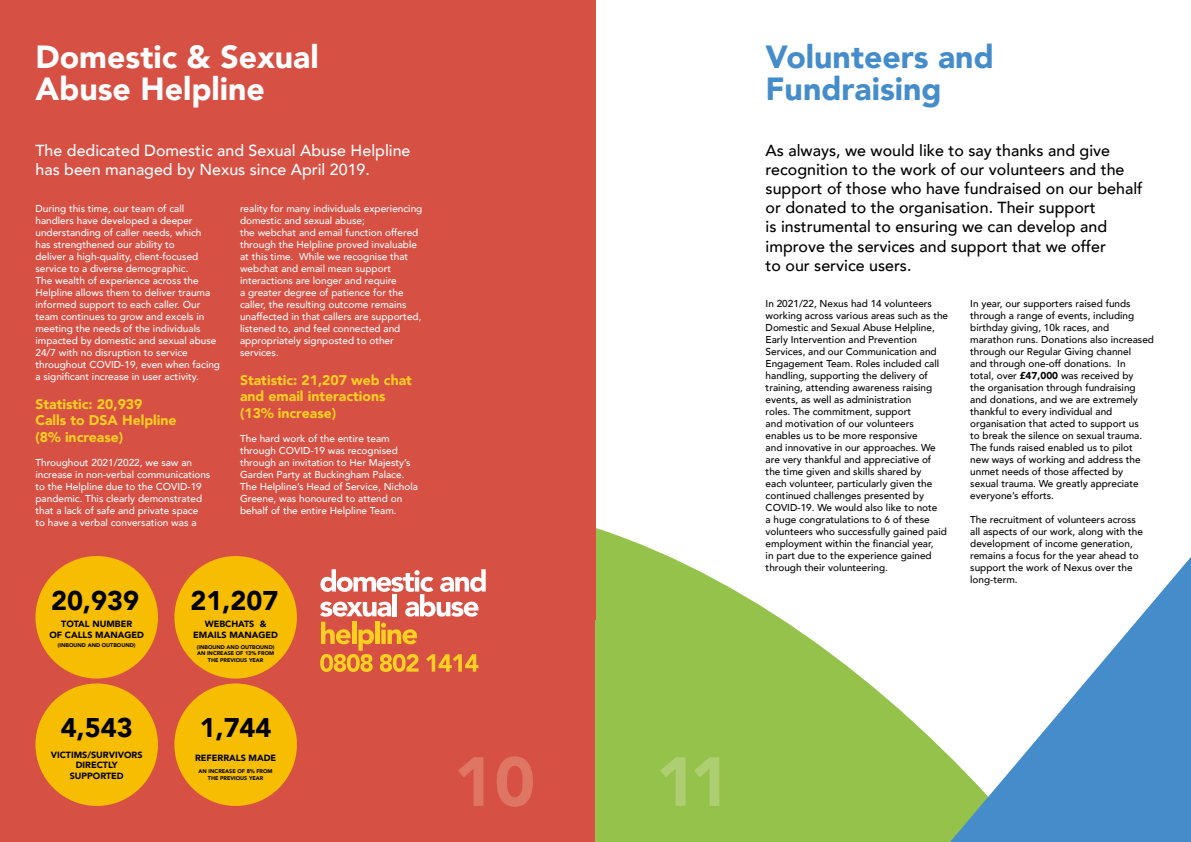
<style>
.page{position:relative;width:1191px;height:842px;background:#fff}
.page>*{position:absolute;margin:0;border:0;box-sizing:border-box;transform-origin:0 0}
.t1{font:900 68.8px "Avenir";color:#df7664}
.t2{font:900 68.8px "Avenir";color:#adce71}
.t3{font:900 32px/32px "Avenir";color:#fff}
.t4{font:900 32px/32px "Avenir";color:#458cca}
.t5{font:900 27px "Avenir";color:#000}
.t6{font:500 16px/19.2px "Avenir";color:#000}
.t7{font:500 16px/19.2px "Avenir";color:#fff}
.t8{font:900 14px/16.8px "Avenir";color:#ffcf21}
.t9{font:500 10px/12px "Avenir";color:#000}
.t10{font:500 10px/12px "Avenir";color:#fff}
.t11{font:900 9px/10.8px "Avenir";color:#000;text-align:center}
.t12{font:900 5.4px/6.5px "Avenir";color:#000;text-align:center}
.s1{font-weight:900}
</style>
<div class="page">
<svg style="left:595px;top:519px;width:135px;height:323px;fill:#94c24a"></svg>
<svg style="left:730px;top:557px;width:461px;height:285px"></svg>
<div style="left:0;top:0;width:595px;height:842px;background:#d75044"></div>
<div style="left:35px;top:556px;width:123px;height:122px;background:#f7bd00;border-radius:50%"></div>
<div style="left:174px;top:556px;width:123px;height:122px;background:#f7bd00;border-radius:50%"></div>
<div style="left:35px;top:683px;width:123px;height:123px;background:#f7bd00;border-radius:50%"></div>
<div style="left:174px;top:683px;width:123px;height:123px;background:#f7bd00;border-radius:50%"></div>
<svg style="left:320px;top:569px;width:166px;height:103px"></svg>
<div style="left:595px;top:621px;width:64px;height:221px;background:#94c24a"></div>
<p class="t3" style="left:35px;top:40px;width:285px">Domestic &amp; Sexual<br>Abuse Helpline</p>
<p class="t7" style="left:35px;top:140px;width:376px">The dedicated Domestic and Sexual Abuse Helpline has been managed by Nexus since April 2019.</p>
<p class="t10" style="left:35px;top:202px;width:186px">During this time, our team of call handlers have developed a deeper understanding of caller needs, which<br>has strengthened our ability to<br>deliver a high-quality, client-focused service to a diverse demographic.<br>The wealth of experience across the Helpline allows them to deliver trauma informed support to each caller. Our team continues to grow and excels in meeting the needs of the individuals impacted by domestic and sexual abuse 24/7 with no disruption to service throughout COVID-19, even when facing a significant increase in user activity.</p>
<p class="t8" style="left:35px;top:395px;width:143px">Statistic: 20,939<br>Calls to DSA Helpline (8% increase)</p>
<p class="t10" style="left:35px;top:456px;width:176px">Throughout 2021/2022, we saw an increase in non-verbal communications to the Helpline due to the COVID-19 pandemic. This clearly demonstrated that a lack of safe and private space to have a verbal conversation was a</p>
<p class="t10" style="left:240px;top:202px;width:184px">reality for many individuals experiencing domestic and sexual abuse;</p>
<p class="t10" style="left:240px;top:226px;width:183px">the webchat and email function offered through the Helpline proved invaluable at this time. While we recognise that webchat and email mean support interactions are longer and require<br>a greater degree of patience for the caller, the resulting outcome remains unaffected in that callers are supported, listened to, and feel connected and appropriately signposted to other services.</p>
<p class="t8" style="left:240px;top:371px;width:173px">Statistic: 21,207 web chat and email interactions (13% increase)</p>
<p class="t10" style="left:240px;top:432px;width:179px">The hard work of the entire team through COVID-19 was recognised through an invitation to Her Majesty’s Garden Party at Buckingham Palace.<br>The Helpline’s Head of Service, Nichola Greene, was honoured to attend on behalf of the entire Helpline Team.</p>
<p class="t5" style="left:51px;top:577px;width:89px">20,939</p>
<p class="t11" style="left:49px;top:618px;width:96px">TOTAL NUMBER<br>OF CALLS MANAGED</p>
<p class="t12" style="left:58px;top:642px;width:79px">(INBOUND AND OUTBOUND)</p>
<p class="t5" style="left:190px;top:577px;width:89px">21,207</p>
<p class="t11" style="left:193px;top:618px;width:86px">WEBCHATS &amp;<br>EMAILS MANAGED</p>
<p class="t12" style="left:197px;top:643px;width:79px">(INBOUND AND OUTBOUND)</p>
<p class="t12" style="left:197px;top:650px;width:79px">AN INCREASE OF 13% FROM<br>THE PREVIOUS YEAR</p>
<p class="t5" style="left:61px;top:705px;width:73px">4,543</p>
<p class="t5" style="left:200px;top:705px;width:73px">1,744</p>
<p class="t11" style="left:51px;top:749px;width:93px">VICTIMS/SURVIVORS<br>DIRECTLY<br>SUPPORTED</p>
<p class="t11" style="left:195px;top:752px;width:83px">REFERRALS MADE</p>
<p class="t12" style="left:199px;top:768px;width:75px">AN INCREASE OF 8% FROM<br>THE PREVIOUS YEAR</p>
<p class="t1" style="left:454px;top:723px;width:83px">10</p>
<p class="t4" style="left:765px;top:40px;width:230px">Volunteers and<br>Fundraising</p>
<p class="t6" style="left:765px;top:139px;width:378px">As always, we would like to say thanks and give recognition to the work of our volunteers and the support of those who have fundraised on our behalf or donated to the organisation. Their support<br>is instrumental to ensuring we can develop and improve the services and support that we offer<br>to our service users.</p>
<p class="t9" style="left:765px;top:297px;width:184px">In 2021/22, Nexus had 14 volunteers working across various areas such as the Domestic and Sexual Abuse Helpline, Early Intervention and Prevention Services, and our Communication and Engagement Team. Roles included call handling, supporting the delivery of training, attending awareness raising events, as well as administration<br>roles. The commitment, support<br>and motivation of our volunteers enables us to be more responsive<br>and innovative in our approaches. We are very thankful and appreciative of the time given and skills shared by<br>each volunteer, particularly given the continued challenges presented by COVID-19. We would also like to note<br>a huge congratulations to 6 of these volunteers who successfully gained paid employment within the financial year,<br>in part due to the experience gained through their volunteering.</p>
<p class="t9" style="left:970px;top:297px;width:185px">In year, our supporters raised funds through a range of events, including birthday giving, 10k races, and marathon runs. Donations also increased through our Regular Giving channel<br>and through one-off donations. In<br>total, over <span class="s1">£47,000</span> was received by<br>the organisation through fundraising and donations, and we are extremely thankful to every individual and organisation that acted to support us<br>to break the silence on sexual trauma.<br>The funds raised enabled us to pilot new ways of working and address the unmet needs of those affected by sexual trauma. We greatly appreciate everyone’s efforts.</p>
<p class="t9" style="left:970px;top:513px;width:174px">The recruitment of volunteers across all aspects of our work, along with the development of income generation, remains a focus for the year ahead to support the work of Nexus over the long-term.</p>
<p class="t2" style="left:656px;top:723px;width:76px">11</p>
</div>
